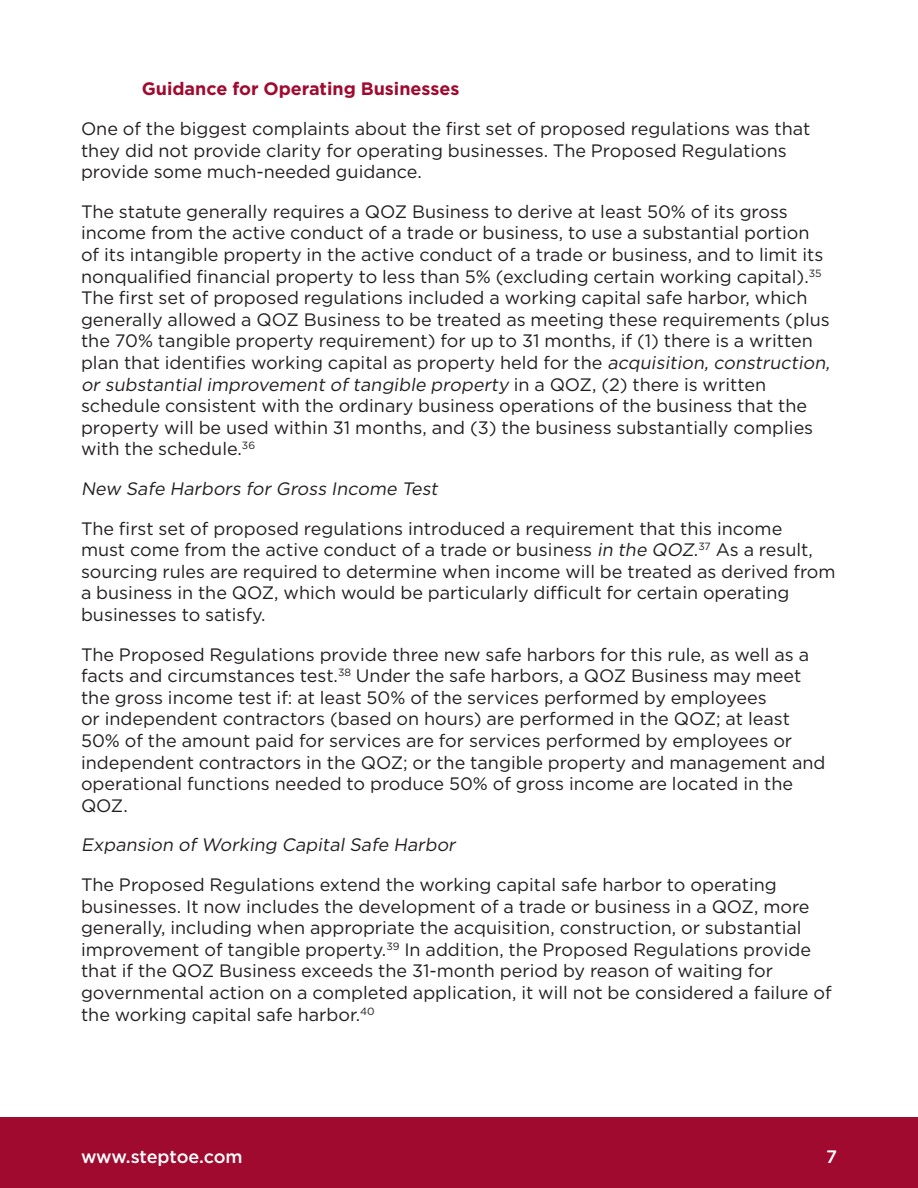
<style>
.page{position:relative;width:918px;height:1188px;background:#fff}
.page>*{position:absolute;margin:0;border:0;box-sizing:border-box;transform-origin:0 0}
.t1{font:18px/21.6px "Gotham";color:#231f20}
.t2{font:italic 18px "Gotham";color:#231f20}
.Heading_2{font:700 18px "Gotham";color:#a00a2f}
.t3{font:500 18px "Gotham";letter-spacing:-.01em;color:#fff}
.s1{font-style:italic}
</style>
<div class="page">
<div style="left:0;top:1118px;width:918px;height:70px;background:#a00a2f"></div>
<p class="Heading_2" style="left:142px;top:77px;width:319px">Guidance for Operating Businesses</p>
<p class="t1" style="left:81px;top:117px;width:731px">One of the biggest complaints about the first set of proposed regulations was that they did not provide clarity for operating businesses. The Proposed Regulations provide some much-needed guidance.</p>
<p class="t1" style="left:81px;top:200px;width:754px">The statute generally requires a QOZ Business to derive at least 50% of its gross income from the active conduct of a trade or business, to use a substantial portion<br>of its intangible property in the active conduct of a trade or business, and to limit its nonqualified financial property to less than 5% (excluding certain working capital).<sup>35<br></sup>The first set of proposed regulations included a working capital safe harbor, which generally allowed a QOZ Business to be treated as meeting these requirements (plus the 70% tangible property requirement) for up to 31 months, if (1) there is a written plan that identifies working capital as property held for the <span class="s1">acquisition, construction, or substantial improvement of tangible property</span> i n a Q O Z , ( 2 ) t h e re i s w r i t t e n schedule consistent with the ordinary business operations of the business that the property will be used within 31 months, and (3) the business substantially complies with the schedule.<sup>36</sup></p>
<p class="t2" style="left:81px;top:477px;width:362px">New Safe Harbors for Gross Income Test</p>
<p class="t1" style="left:81px;top:517px;width:756px">The first set of proposed regulations introduced a requirement that this income<br>must come from the active conduct of a trade or business <span class="s1">in the QOZ</span>.<sup>37</sup> As a result, sourcing rules are required to determine when income will be treated as derived from a business in the QOZ, which would be particularly difficult for certain operating businesses to satisfy.</p>
<p class="t1" style="left:81px;top:643px;width:746px">The Proposed Regulations provide three new safe harbors for this rule, as well as a facts and circumstances test.<sup>38</sup> Under the safe harbors, a QOZ Business may meet the gross income test if: at least 50% of the services performed by employees<br>or independent contractors (based on hours) are performed in the QOZ; at least 50% of the amount paid for services are for services performed by employees or independent contractors in the QOZ; or the tangible property and management and operational functions needed to produce 50% of gross income are located in the QOZ.</p>
<p class="t2" style="left:81px;top:834px;width:380px">Expansion of Working Capital Safe Harbor</p>
<p class="t1" style="left:81px;top:873px;width:752px">The Proposed Regulations extend the working capital safe harbor to operating businesses. It now includes the development of a trade or business in a QOZ, more generally, including when appropriate the acquisition, construction, or substantial improvement of tangible property.<sup>39</sup> In addition, the Proposed Regulations provide that if the QOZ Business exceeds the 31-month period by reason of waiting for governmental action on a completed application, it will not be considered a failure of the working capital safe harbor.<sup>40</sup></p>
<p class="t3" style="left:81px;top:1145px;width:163px">www.steptoe.com</p>
<p class="t3" style="left:826px;top:1145px;width:12px">7</p>
</div>
